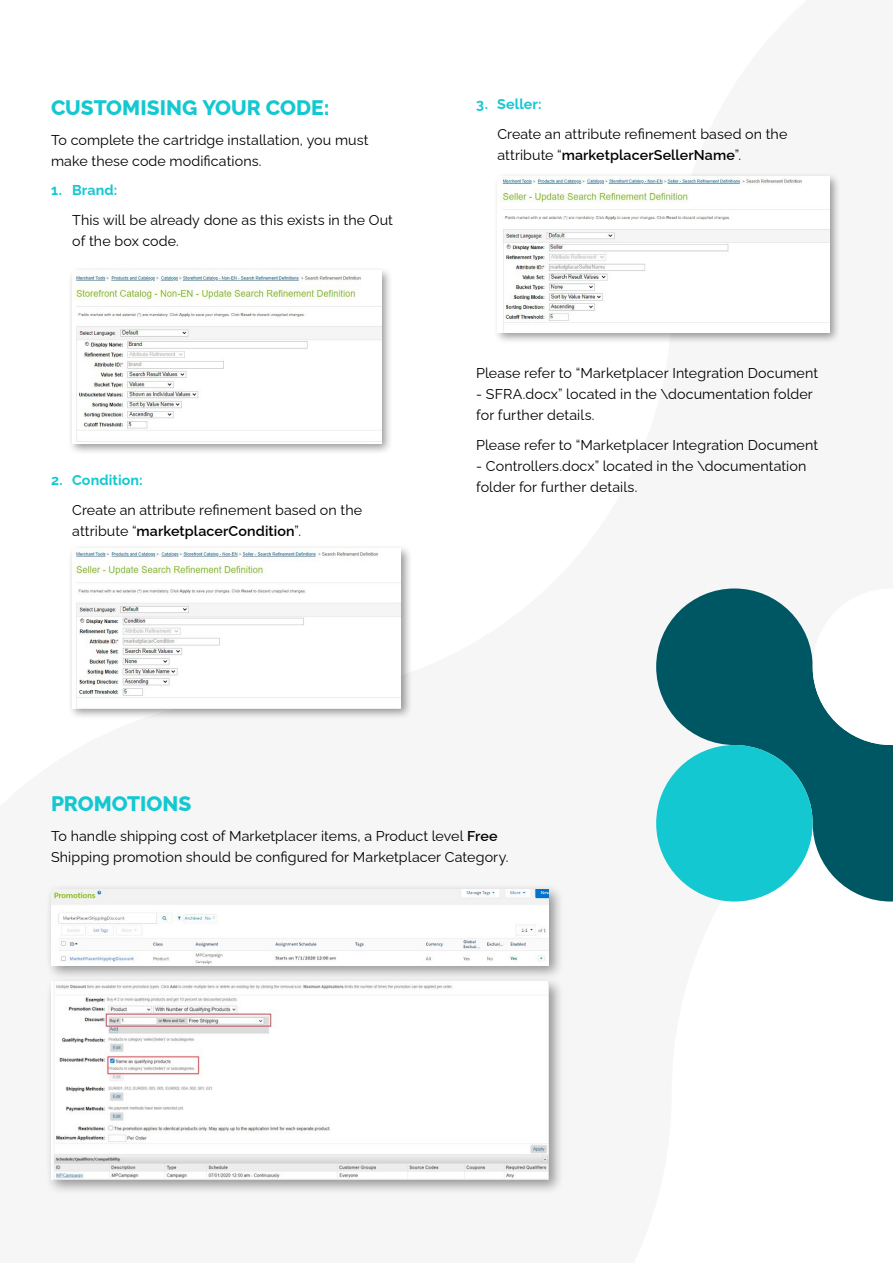
<style>
.page{position:relative;width:893px;height:1263px;background:#fff}
.page>*{position:absolute;margin:0;border:0;box-sizing:border-box;transform-origin:0 0}
.t1{font:800 21px "Raleway";color:#13c8d1}
.t2{font:14.25px/21px "Raleway";letter-spacing:.005em;color:#000001}
.t3{font:700 14.25px "Raleway";letter-spacing:.01em;color:#13c8d1}
.s1{font-weight:600}
</style>
<div class="page">
<svg style="left:656px;top:588px;width:237px;height:313px;fill:#005764"></svg>
<div style="left:656px;top:745px;width:157px;height:156px;background:#13c8d1;border-radius:50%"></div>
<svg style="left:813px;top:588px;width:80px;height:157px"></svg>
<div style="left:68px;top:266px;width:325px;height:189px;background:#000;opacity:.4"></div>
<img style="left:72px;top:270px;width:309px;height:173px">
<div style="left:45px;top:884px;width:519px;height:97px;background:#000;opacity:.4"></div>
<img style="left:51px;top:889px;width:498px;height:76px">
<div style="left:45px;top:976px;width:519px;height:219px;background:#000;opacity:.4"></div>
<img style="left:51px;top:982px;width:498px;height:197px">
<div style="left:68px;top:544px;width:345px;height:176px;background:#000;opacity:.4"></div>
<img style="left:72px;top:549px;width:329px;height:159px">
<div style="left:493px;top:172px;width:348px;height:172px;background:#000;opacity:.4"></div>
<img style="left:497px;top:176px;width:332px;height:157px">
<h1 class="t1" style="left:51px;top:91px;width:280px">CUSTOMISING YOUR CODE:</h1>
<p class="t2" style="left:51px;top:128px;width:319px">To complete the cartridge installation, you must make these code modifications.</p>
<p class="t3" style="left:51px;top:179px;width:68px">1. Brand:</p>
<p class="t2" style="left:72px;top:208px;width:322px">This will be already done as this exists in the Out of the box code.</p>
<p class="t3" style="left:51px;top:469px;width:93px">2. Condition:</p>
<p class="t2" style="left:72px;top:498px;width:291px">Create an attribute refinement based on the attribute “<span class="s1">marketplacerCondition</span>”.</p>
<p class="t3" style="left:476px;top:93px;width:67px">3. Seller:</p>
<p class="t2" style="left:497px;top:121px;width:291px">Create an attribute refinement based on the attribute “<span class="s1">marketplacerSellerName</span>”.</p>
<p class="t2" style="left:476px;top:361px;width:343px">Please refer to “Marketplacer Integration Document</p>
<p class="t2" style="left:476px;top:382px;width:338px">- SFRA.docx” located in the \documentation folder for further details.</p>
<p class="t2" style="left:476px;top:432px;width:343px">Please refer to “Marketplacer Integration Document</p>
<p class="t2" style="left:476px;top:453px;width:332px">- Controllers.docx” located in the \documentation folder for further details.</p>
<h1 class="t1" style="left:51px;top:787px;width:142px">PROMOTIONS</h1>
<p class="t2" style="left:51px;top:824px;width:459px">To handle shipping cost of Marketplacer items, a Product level <span class="s1">Free<br></span>Shipping promotion should be configured for Marketplacer Category.</p>
</div>
